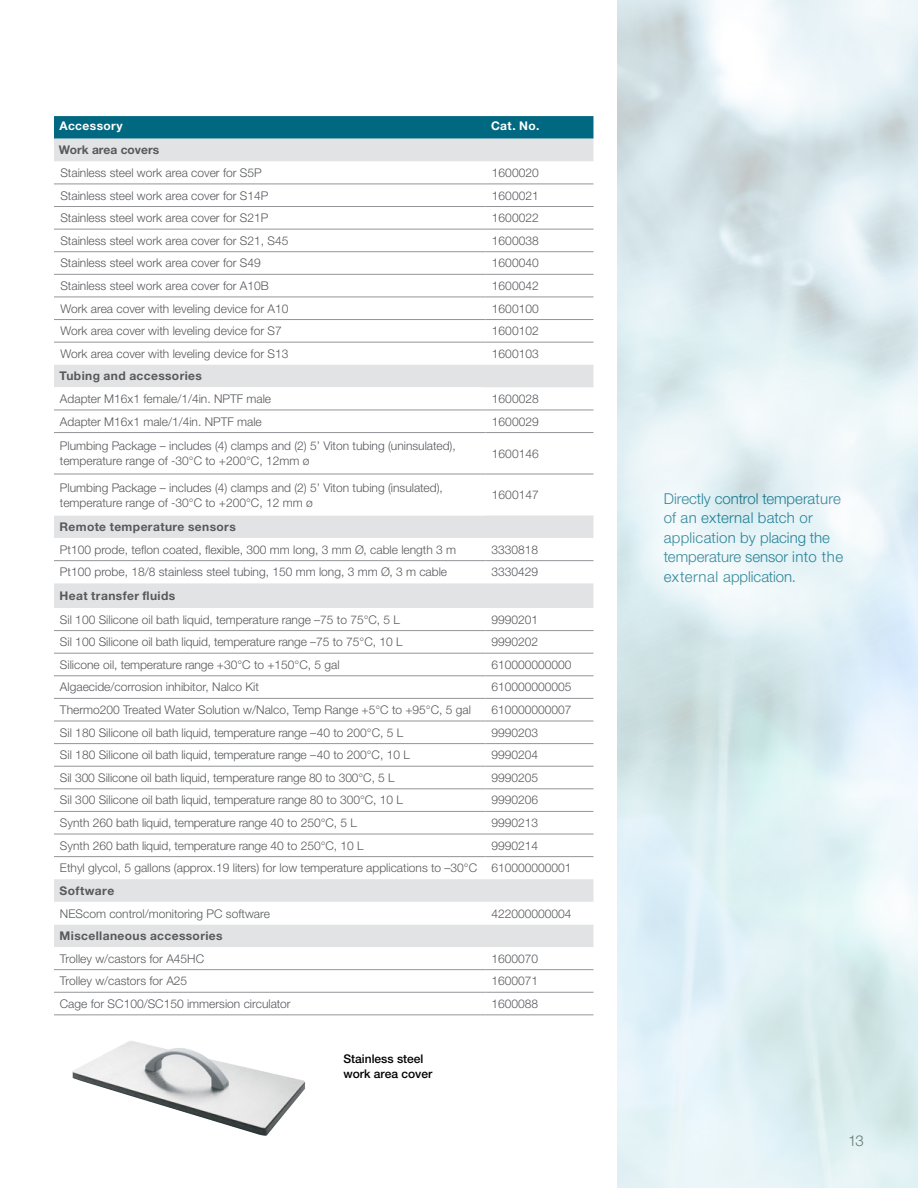
<style>
.page{position:relative;width:918px;height:1188px;background:#fff}
.page>*{position:absolute;margin:0;border:0;box-sizing:border-box;transform-origin:0 0}
.t1{font:300 15px/19.5px "Helvetica Neue LT Std";color:#00687f}
.t2{font:300 15px "Helvetica Neue LTW1 G";color:#58595b}
.t3{font:300 12px/15px "Helvetica Neue LTW1 G";color:#58595b}
.t4{font:700 12px "Helvetica Neue LTW1 G";letter-spacing:.03em;color:#58595b}
.t5{font:500 12px/15.8px "Helvetica Neue LTW1 G";color:#000}
.t6{font:700 12px "Helvetica Neue LTW1 G";letter-spacing:.03em;color:#fff}
.t7{font:700 12px "Helvetica Neue LTW1 G";color:#58595b}
.s1{font-family:"Helvetica Neue LT Std"}
</style>
<div class="page">
<svg style="left:54px;top:116px;width:539px;height:23px;background:#066b82"></svg>
<svg style="left:54px;top:139px;width:539px;height:248px"></svg>
<svg style="left:54px;top:387px;width:539px;height:605px"></svg>
<hr style="left:54px;top:184px;width:432px;height:1px;background:#939598">
<hr style="left:486px;top:184px;width:107px;height:1px;background:#939598">
<hr style="left:54px;top:206px;width:432px;height:1px;background:#939598">
<hr style="left:486px;top:206px;width:107px;height:1px;background:#939598">
<hr style="left:54px;top:229px;width:432px;height:1px;background:#939598">
<hr style="left:486px;top:229px;width:107px;height:1px;background:#939598">
<hr style="left:54px;top:251px;width:432px;height:1px;background:#939598">
<hr style="left:486px;top:251px;width:107px;height:1px;background:#939598">
<hr style="left:54px;top:274px;width:432px;height:1px;background:#939598">
<hr style="left:486px;top:274px;width:107px;height:1px;background:#939598">
<hr style="left:54px;top:297px;width:432px;height:1px;background:#939598">
<hr style="left:486px;top:297px;width:107px;height:1px;background:#939598">
<hr style="left:54px;top:319px;width:432px;height:1px;background:#939598">
<hr style="left:486px;top:319px;width:107px;height:1px;background:#939598">
<hr style="left:54px;top:342px;width:432px;height:1px;background:#939598">
<hr style="left:486px;top:342px;width:107px;height:1px;background:#939598">
<hr style="left:54px;top:410px;width:432px;height:1px;background:#939598">
<hr style="left:486px;top:410px;width:107px;height:1px;background:#939598">
<hr style="left:54px;top:432px;width:432px;height:1px;background:#939598">
<hr style="left:486px;top:432px;width:107px;height:1px;background:#939598">
<hr style="left:54px;top:474px;width:432px;height:1px;background:#939598">
<hr style="left:486px;top:474px;width:107px;height:1px;background:#939598">
<hr style="left:54px;top:560px;width:432px;height:1px;background:#939598">
<hr style="left:486px;top:560px;width:107px;height:1px;background:#939598">
<hr style="left:54px;top:630px;width:432px;height:1px;background:#939598">
<hr style="left:486px;top:630px;width:107px;height:1px;background:#939598">
<hr style="left:54px;top:653px;width:432px;height:1px;background:#939598">
<hr style="left:486px;top:653px;width:107px;height:1px;background:#939598">
<hr style="left:54px;top:675px;width:432px;height:1px;background:#939598">
<hr style="left:486px;top:675px;width:107px;height:1px;background:#939598">
<hr style="left:54px;top:698px;width:432px;height:1px;background:#939598">
<hr style="left:486px;top:698px;width:107px;height:1px;background:#939598">
<hr style="left:54px;top:721px;width:432px;height:1px;background:#939598">
<hr style="left:486px;top:721px;width:107px;height:1px;background:#939598">
<hr style="left:54px;top:743px;width:432px;height:1px;background:#939598">
<hr style="left:486px;top:743px;width:107px;height:1px;background:#939598">
<hr style="left:54px;top:766px;width:432px;height:1px;background:#939598">
<hr style="left:486px;top:766px;width:107px;height:1px;background:#939598">
<hr style="left:54px;top:788px;width:432px;height:1px;background:#939598">
<hr style="left:486px;top:788px;width:107px;height:1px;background:#939598">
<hr style="left:54px;top:811px;width:432px;height:1px;background:#939598">
<hr style="left:486px;top:811px;width:107px;height:1px;background:#939598">
<hr style="left:54px;top:834px;width:432px;height:1px;background:#939598">
<hr style="left:486px;top:834px;width:107px;height:1px;background:#939598">
<hr style="left:54px;top:856px;width:432px;height:1px;background:#939598">
<hr style="left:486px;top:856px;width:107px;height:1px;background:#939598">
<hr style="left:54px;top:969px;width:432px;height:1px;background:#939598">
<hr style="left:486px;top:969px;width:107px;height:1px;background:#939598">
<hr style="left:54px;top:992px;width:432px;height:1px;background:#939598">
<hr style="left:486px;top:992px;width:107px;height:1px;background:#939598">
<hr style="left:54px;top:1014px;width:432px;height:1px;background:#939598">
<hr style="left:486px;top:1014px;width:107px;height:1px;background:#939598">
<img style="left:72px;top:1041px;width:233px;height:95px">
<p class="t6" style="left:60px;top:119px;width:65px">Accessory</p>
<p class="t6" style="left:491px;top:119px;width:50px">Cat. No.</p>
<p class="t7" style="left:59px;top:143px;width:102px">Work area covers</p>
<p class="t3" style="left:60px;top:165px;width:203px">Stainless steel work area cover for S5P</p>
<p class="t3" style="left:492px;top:165px;width:48px">1600020</p>
<p class="t3" style="left:60px;top:188px;width:209px">Stainless steel work area cover for S14P</p>
<p class="t3" style="left:492px;top:188px;width:48px">1600021</p>
<p class="t3" style="left:60px;top:210px;width:209px">Stainless steel work area cover for S21P</p>
<p class="t3" style="left:492px;top:210px;width:48px">1600022</p>
<p class="t3" style="left:60px;top:233px;width:229px">Stainless steel work area cover for S21, S45</p>
<p class="t3" style="left:492px;top:233px;width:48px">1600038</p>
<p class="t3" style="left:60px;top:256px;width:202px">Stainless steel work area cover for S49</p>
<p class="t3" style="left:492px;top:256px;width:48px">1600040</p>
<p class="t3" style="left:60px;top:278px;width:210px">Stainless steel work area cover for A10B</p>
<p class="t3" style="left:492px;top:278px;width:48px">1600042</p>
<p class="t3" style="left:60px;top:301px;width:229px">Work area cover with leveling device for A10</p>
<p class="t3" style="left:492px;top:301px;width:48px">1600100</p>
<p class="t3" style="left:60px;top:323px;width:223px">Work area cover with leveling device for S7</p>
<p class="t3" style="left:492px;top:323px;width:48px">1600102</p>
<p class="t3" style="left:60px;top:346px;width:229px">Work area cover with leveling device for S13</p>
<p class="t3" style="left:492px;top:346px;width:48px">1600103</p>
<p class="t4" style="left:60px;top:369px;width:144px">Tubing and accessories</p>
<p class="t3" style="left:60px;top:391px;width:213px">Adapter M16x1 female/1/4in. NPTF male</p>
<p class="t3" style="left:492px;top:391px;width:48px">1600028</p>
<p class="t3" style="left:60px;top:414px;width:203px">Adapter M16x1 male/1/4in. NPTF male</p>
<p class="t3" style="left:492px;top:414px;width:48px">1600029</p>
<p class="t3" style="left:60px;top:438px;width:397px">Plumbing Package – includes (4) clamps and (2) 5’ Viton tubing (uninsulated), temperature range of -30°C to +200°C, 12mm ø</p>
<p class="t3" style="left:492px;top:446px;width:48px">1600146</p>
<p class="t3" style="left:60px;top:480px;width:384px">Plumbing Package – includes (4) clamps and (2) 5’ Viton tubing (insulated), temperature range of -30°C to +200°C, 12 mm ø</p>
<p class="t3" style="left:492px;top:487px;width:48px">1600147</p>
<p class="t4" style="left:60px;top:519px;width:178px">Remote temperature sensors</p>
<p class="t3" style="left:60px;top:542px;width:398px">Pt100 prode, teflon coated, flexible, 300 mm long, 3 mm Ø, cable length 3 m</p>
<p class="t3" style="left:492px;top:542px;width:48px">3330818</p>
<p class="t3" style="left:60px;top:564px;width:389px">Pt100 probe, 18/8 stainless steel tubing, 150 mm long, 3 mm Ø, 3 m cable</p>
<p class="t3" style="left:492px;top:564px;width:48px">3330429</p>
<p class="t4" style="left:60px;top:588px;width:117px">Heat transfer fluids</p>
<p class="t3" style="left:60px;top:612px;width:342px">Sil 100 Silicone oil bath liquid, temperature range –75 to 75°C, 5 L</p>
<p class="t3" style="left:492px;top:612px;width:48px">9990201</p>
<p class="t3" style="left:60px;top:634px;width:344px">Sil 100 Silicone oil bath liquid, temperature range –75 to 75°C, 10 L</p>
<p class="t3" style="left:492px;top:634px;width:48px">9990202</p>
<p class="t3" style="left:60px;top:657px;width:281px">Silicone oil, temperature range +30°C to +150°C, 5 gal</p>
<p class="t3" style="left:492px;top:657px;width:82px">610000000000</p>
<p class="t3" style="left:60px;top:680px;width:200px">Algaecide/corrosion inhibitor, Nalco Kit</p>
<p class="t3" style="left:492px;top:680px;width:82px">610000000005</p>
<p class="t3" style="left:60px;top:702px;width:413px">Thermo200 Treated Water Solution w/Nalco, Temp Range +5°C to +95°C, 5 gal</p>
<p class="t3" style="left:492px;top:702px;width:82px">610000000007</p>
<p class="t3" style="left:60px;top:725px;width:345px">Sil 180 Silicone oil bath liquid, temperature range <span class="s1">–</span>40 to 200°C, 5 L</p>
<p class="t3" style="left:492px;top:725px;width:48px">9990203</p>
<p class="t3" style="left:60px;top:747px;width:351px">Sil 180 Silicone oil bath liquid, temperature range <span class="s1">–</span>40 to 200°C, 10 L</p>
<p class="t3" style="left:492px;top:747px;width:48px">9990204</p>
<p class="t3" style="left:60px;top:770px;width:336px">Sil 300 Silicone oil bath liquid, temperature range 80 to 300°C, 5 L</p>
<p class="t3" style="left:492px;top:770px;width:48px">9990205</p>
<p class="t3" style="left:60px;top:793px;width:345px">Sil 300 Silicone oil bath liquid, temperature range 80 to 300°C, 10 L</p>
<p class="t3" style="left:492px;top:793px;width:48px">9990206</p>
<p class="t3" style="left:60px;top:815px;width:299px">Synth 260 bath liquid, temperature range 40 to 250°C, 5 L</p>
<p class="t3" style="left:492px;top:815px;width:48px">9990213</p>
<p class="t3" style="left:60px;top:838px;width:305px">Synth 260 bath liquid, temperature range 40 to 250°C, 10 L</p>
<p class="t3" style="left:60px;top:834px;width:513px;line-height:22.6px;text-indent:432px">9990214<br>Ethyl glycol, 5 gallons (approx.19 liters) for low temperature applications to –30°C 610000000001</p>
<p class="t4" style="left:60px;top:883px;width:56px">Software</p>
<p class="t3" style="left:60px;top:906px;width:212px">NEScom control/monitoring PC software</p>
<p class="t3" style="left:492px;top:906px;width:82px">422000000004</p>
<p class="t4" style="left:60px;top:928px;width:165px">Miscellaneous accessories</p>
<p class="t3" style="left:60px;top:951px;width:146px">Trolley w/castors for A45HC</p>
<p class="t3" style="left:492px;top:951px;width:48px">1600070</p>
<p class="t3" style="left:60px;top:974px;width:129px">Trolley w/castors for A25</p>
<p class="t3" style="left:492px;top:974px;width:48px">1600071</p>
<p class="t3" style="left:60px;top:996px;width:232px">Cage for SC100/SC150 immersion circulator</p>
<p class="t3" style="left:492px;top:996px;width:48px">1600088</p>
<p class="t5" style="left:343px;top:1050px;width:90px">Stainless steel work area cover</p>
<p class="t1" style="left:664px;top:488px;width:181px">Directly control temperature of an external batch or application by placing the temperature sensor into the external application.</p>
<p class="t2" style="left:848px;top:1131px;width:17px">13</p>
</div>
